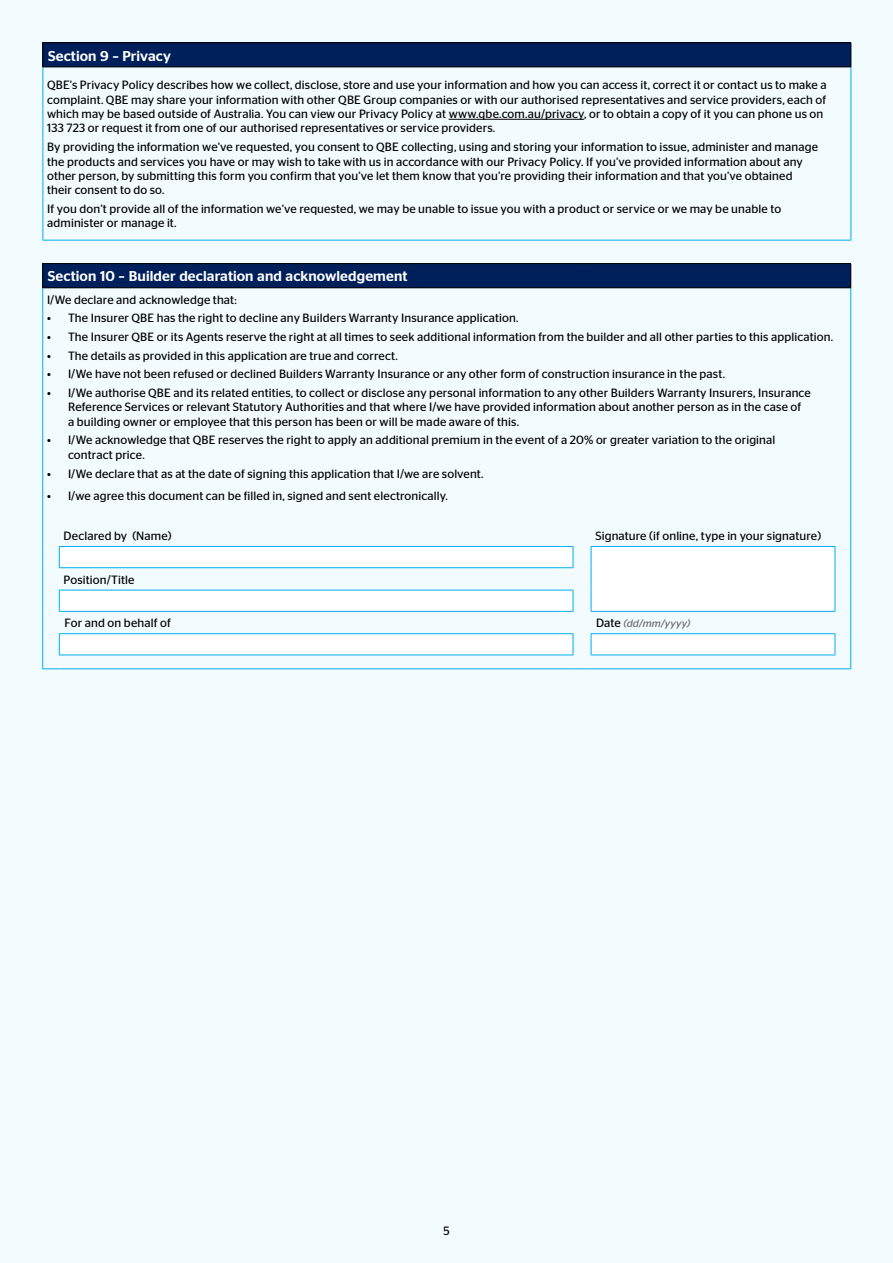
<style>
.page{position:relative;width:893px;height:1263px;background:#f2fbfe}
.page>*{position:absolute;margin:0;border:0;box-sizing:border-box;transform-origin:0 0}
.t1{font:500 14.25px "Stag Sans";letter-spacing:.01em;color:#fff}
.t2{font:12px/14.4px "Stag Sans";letter-spacing:.01em;color:#000}
.t3{font:italic 10.5px "Stag Sans";letter-spacing:.03em;color:#636466}
.s1{font-style:normal;font-size:12px;color:#000}
</style>
<div class="page">
<div style="left:43px;top:43px;width:808px;height:24px;background:#00205b"></div>
<hr style="left:43px;top:67px;width:1px;height:173px;background:#00aeef">
<hr style="left:850px;top:67px;width:1px;height:173px;background:#00aeef">
<hr style="left:43px;top:240px;width:808px;height:1px;background:#00aeef">
<hr style="left:43px;top:42px;width:808px;height:1px;background:#000">
<svg style="left:43px;top:43px;width:1px;height:24px"></svg>
<svg style="left:851px;top:43px;width:1px;height:24px"></svg>
<hr style="left:43px;top:67px;width:808px;height:1px;background:#000">
<hr style="left:449px;top:119px;width:135px;height:1px;background:#000">
<div style="left:43px;top:264px;width:808px;height:24px;background:#00205b"></div>
<svg style="left:60px;top:546px;width:775px;height:109px;fill:#fff"></svg>
<hr style="left:42px;top:288px;width:1px;height:236px;background:#00aeef">
<hr style="left:850px;top:288px;width:1px;height:236px;background:#00aeef">
<hr style="left:59px;top:546px;width:514px;height:1px;background:#00aeef">
<svg style="left:573px;top:547px;width:1px;height:20px"></svg>
<hr style="left:59px;top:567px;width:514px;height:1px;background:#00aeef">
<hr style="left:59px;top:590px;width:514px;height:1px;background:#00aeef">
<svg style="left:573px;top:590px;width:1px;height:21px"></svg>
<hr style="left:59px;top:611px;width:514px;height:1px;background:#00aeef">
<hr style="left:59px;top:633px;width:514px;height:1px;background:#00aeef">
<svg style="left:573px;top:634px;width:1px;height:21px"></svg>
<hr style="left:591px;top:546px;width:244px;height:1px;background:#00aeef">
<svg style="left:591px;top:547px;width:1px;height:64px"></svg>
<hr style="left:591px;top:633px;width:244px;height:1px;background:#00aeef">
<svg style="left:591px;top:634px;width:1px;height:21px"></svg>
<hr style="left:59px;top:655px;width:514px;height:1px;background:#00aeef">
<hr style="left:591px;top:655px;width:244px;height:1px;background:#00aeef">
<hr style="left:59px;top:668px;width:514px;height:1px;background:#00aeef">
<svg style="left:573px;top:668px;width:18px;height:1px"></svg>
<hr style="left:591px;top:668px;width:244px;height:1px;background:#00aeef">
<svg style="left:42px;top:524px;width:18px;height:145px"></svg>
<svg style="left:835px;top:524px;width:16px;height:145px"></svg>
<hr style="left:591px;top:611px;width:244px;height:1px;background:#00aeef">
<hr style="left:59px;top:263px;width:514px;height:1px;background:#000">
<svg style="left:573px;top:263px;width:18px;height:1px"></svg>
<hr style="left:591px;top:263px;width:244px;height:1px;background:#000">
<svg style="left:42px;top:263px;width:17px;height:26px"></svg>
<hr style="left:59px;top:288px;width:514px;height:1px;background:#000">
<svg style="left:573px;top:288px;width:18px;height:1px"></svg>
<hr style="left:591px;top:288px;width:244px;height:1px;background:#000">
<svg style="left:835px;top:263px;width:16px;height:26px"></svg>
<p class="t1" style="left:48px;top:47px;width:124px">Section 9 – Privacy</p>
<p class="t2" style="left:47px;top:78px;width:781px">QBE’s Privacy Policy describes how we collect, disclose, store and use your information and how you can access it, correct it or contact us to make a complaint. QBE may share your information with other QBE Group companies or with our authorised representatives and service providers, each of which may be based outside of Australia. You can view our Privacy Policy at www.qbe.com.au/privacy, or to obtain a copy of it you can phone us on 133 723 or request it from one of our authorised representatives or service providers.</p>
<p class="t2" style="left:47px;top:140px;width:772px">By providing the information we’ve requested, you consent to QBE collecting, using and storing your information to issue, administer and manage the products and services you have or may wish to take with us in accordance with our Privacy Policy. If you’ve provided information about any other person, by submitting this form you confirm that you’ve let them know that you’re providing their information and that you’ve obtained their consent to do so.</p>
<p class="t2" style="left:47px;top:201px;width:735px">If you don’t provide all of the information we’ve requested, we may be unable to issue you with a product or service or we may be unable to administer or manage it.</p>
<p class="t1" style="left:48px;top:268px;width:361px">Section 10 – Builder declaration and acknowledgement</p>
<p class="t2" style="left:47px;top:292px;width:191px">I/We declare and acknowledge that:</p>
<p class="t2" style="left:47px;top:311px;width:473px">• The Insurer QBE has the right to decline any Builders Warranty Insurance application.</p>
<p class="t2" style="left:47px;top:330px;width:787px">• The Insurer QBE or its Agents reserve the right at all times to seek additional information from the builder and all other parties to this application.</p>
<p class="t2" style="left:47px;top:348px;width:352px">• The details as provided in this application are true and correct.</p>
<p class="t2" style="left:47px;top:367px;width:679px">• I/We have not been refused or declined Builders Warranty Insurance or any other form of construction insurance in the past.</p>
<p class="t2" style="left:68px;top:386px;width:744px;text-indent:-21px">• I/We authorise QBE and its related entities, to collect or disclose any personal information to any other Builders Warranty Insurers, Insurance<br>Reference Services or relevant Statutory Authorities and that where I/we have provided information about another person as in the case of<br>a building owner or employee that this person has been or will be made aware of this.</p>
<p class="t2" style="left:68px;top:433px;width:709px;text-indent:-21px">• I/We acknowledge that QBE reserves the right to apply an additional premium in the event of a 20% or greater variation to the original contract price.</p>
<p class="t2" style="left:47px;top:466px;width:438px">• I/We declare that as at the date of signing this application that I/we are solvent.</p>
<p class="t2" style="left:47px;top:489px;width:402px">• I/we agree this document can be filled in, signed and sent electronically.</p>
<p class="t2" style="left:64px;top:529px;width:110px">Declared by (Name)</p>
<p class="t2" style="left:595px;top:529px;width:227px">Signature (if online, type in your signature)</p>
<p class="t2" style="left:64px;top:572px;width:72px">Position/Title</p>
<p class="t2" style="left:64px;top:616px;width:108px">For and on behalf of</p>
<p class="t3" style="left:596px;top:618px;width:96px"><span class="s1">Date</span> (dd/mm/yyyy)</p>
<p class="t2" style="left:443px;top:1223px;width:8px">5</p>
</div>
